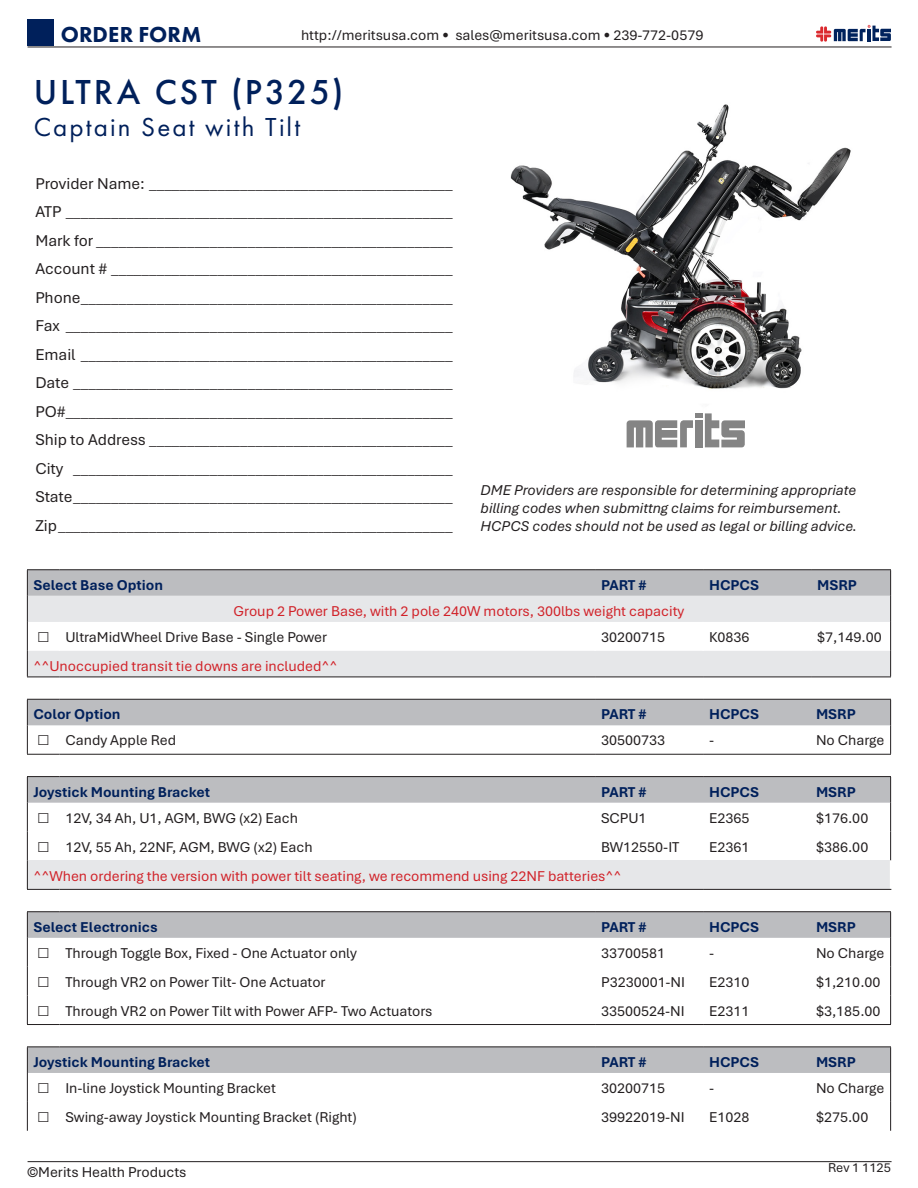
<style>
.page{position:relative;width:918px;height:1188px;background:#fff}
.page>*{position:absolute;margin:0;border:0;box-sizing:border-box;transform-origin:0 0}
.t1{font:500 36px "Futura PT";letter-spacing:.08em;color:#00205b}
.t2{font:27px "Futura PT";letter-spacing:.08em;color:#00205b}
.t3{font:800 22.5px "Futura PT";letter-spacing:.005em;color:#00205b}
.t4{font:16.5px "Aptos";color:#231f20}
.t5{font:15px "Aptos";color:#231f20}
.t6{font:15px "Aptos";color:#d1232a}
.t7{font:700 15px "Aptos";color:#00205b}
.t8{font:italic 15px/18px "Aptos";color:#231f20}
.t9{font:13.5px "Aptos";color:#231f20}
</style>
<div class="page">
<hr style="left:28px;top:47px;width:864px;height:1px;background:#231f20">
<hr style="left:28px;top:1161px;width:864px;height:1px;background:#231f20">
<svg style="left:816px;top:25px;width:75px;height:17px"></svg>
<div style="left:27px;top:19px;width:27px;height:27px;background:#00205b"></div>
<img style="left:510px;top:104px;width:341px;height:334px">
<div style="left:695px;top:420px;width:8px;height:27px;background:#848484"></div>
<svg style="left:627px;top:420px;width:66px;height:27px"></svg>
<svg style="left:705px;top:413px;width:40px;height:34px"></svg>
<div style="left:695px;top:413px;width:8px;height:5px;background:#848484"></div>
<hr style="left:27px;top:569px;width:32px;height:1px;background:#231f20">
<hr style="left:59px;top:569px;width:536px;height:1px;background:#231f20">
<hr style="left:595px;top:569px;width:108px;height:1px;background:#231f20">
<hr style="left:703px;top:569px;width:108px;height:1px;background:#231f20">
<hr style="left:811px;top:569px;width:80px;height:1px;background:#231f20">
<svg style="left:27px;top:570px;width:864px;height:107px"></svg>
<hr style="left:27px;top:677px;width:32px;height:1px;background:#231f20">
<hr style="left:59px;top:677px;width:536px;height:1px;background:#231f20">
<hr style="left:595px;top:677px;width:108px;height:1px;background:#231f20">
<hr style="left:703px;top:677px;width:108px;height:1px;background:#231f20">
<hr style="left:811px;top:677px;width:80px;height:1px;background:#231f20">
<hr style="left:27px;top:754px;width:32px;height:1px;background:#231f20">
<hr style="left:59px;top:754px;width:536px;height:1px;background:#231f20">
<hr style="left:703px;top:754px;width:107px;height:1px;background:#231f20">
<hr style="left:595px;top:754px;width:108px;height:1px;background:#231f20">
<hr style="left:810px;top:754px;width:81px;height:1px;background:#231f20">
<svg style="left:27px;top:699px;width:864px;height:55px"></svg>
<hr style="left:27px;top:776px;width:32px;height:1px;background:#231f20">
<hr style="left:59px;top:776px;width:536px;height:1px;background:#231f20">
<hr style="left:595px;top:776px;width:108px;height:1px;background:#231f20">
<hr style="left:703px;top:776px;width:107px;height:1px;background:#231f20">
<hr style="left:810px;top:776px;width:81px;height:1px;background:#231f20">
<svg style="left:27px;top:777px;width:864px;height:112px"></svg>
<hr style="left:27px;top:889px;width:32px;height:1px;background:#231f20">
<hr style="left:59px;top:889px;width:536px;height:1px;background:#231f20">
<hr style="left:595px;top:889px;width:108px;height:1px;background:#231f20">
<hr style="left:703px;top:889px;width:107px;height:1px;background:#231f20">
<hr style="left:810px;top:889px;width:81px;height:1px;background:#231f20">
<hr style="left:27px;top:911px;width:32px;height:1px;background:#231f20">
<hr style="left:59px;top:911px;width:536px;height:1px;background:#231f20">
<hr style="left:595px;top:911px;width:108px;height:1px;background:#231f20">
<hr style="left:703px;top:911px;width:107px;height:1px;background:#231f20">
<hr style="left:810px;top:911px;width:81px;height:1px;background:#231f20">
<svg style="left:27px;top:912px;width:864px;height:112px"></svg>
<hr style="left:27px;top:1024px;width:32px;height:1px;background:#231f20">
<hr style="left:59px;top:1024px;width:536px;height:1px;background:#231f20">
<hr style="left:595px;top:1024px;width:108px;height:1px;background:#231f20">
<hr style="left:703px;top:1024px;width:107px;height:1px;background:#231f20">
<hr style="left:810px;top:1024px;width:81px;height:1px;background:#231f20">
<hr style="left:27px;top:1046px;width:32px;height:1px;background:#231f20">
<hr style="left:59px;top:1046px;width:536px;height:1px;background:#231f20">
<hr style="left:595px;top:1046px;width:108px;height:1px;background:#231f20">
<hr style="left:703px;top:1046px;width:107px;height:1px;background:#231f20">
<hr style="left:810px;top:1046px;width:81px;height:1px;background:#231f20">
<svg style="left:27px;top:1047px;width:864px;height:84px"></svg>
<h3 class="t3" style="left:61px;top:20px;width:142px">ORDER FORM</h3>
<p class="t1" style="left:34px;top:70px;width:311px">ULTRA CST (P325)</p>
<p class="t2" style="left:34px;top:111px;width:268px">Captain Seat with Tilt</p>
<p class="t4" style="left:35px;top:172px;width:419px">Provider Name: ________________________________________</p>
<p class="t4" style="left:35px;top:200px;width:419px">ATP ___________________________________________________</p>
<p class="t4" style="left:35px;top:229px;width:419px">Mark for _______________________________________________</p>
<p class="t4" style="left:35px;top:257px;width:419px">Account # _____________________________________________</p>
<p class="t4" style="left:35px;top:286px;width:419px">Phone_________________________________________________</p>
<p class="t4" style="left:35px;top:314px;width:419px">Fax ___________________________________________________</p>
<p class="t4" style="left:35px;top:343px;width:419px">Email _________________________________________________</p>
<p class="t4" style="left:35px;top:371px;width:419px">Date __________________________________________________</p>
<p class="t4" style="left:35px;top:400px;width:419px">PO#___________________________________________________</p>
<p class="t4" style="left:35px;top:428px;width:419px">Ship to Address ________________________________________</p>
<p class="t4" style="left:35px;top:457px;width:419px">City __________________________________________________</p>
<p class="t4" style="left:35px;top:485px;width:419px">State__________________________________________________</p>
<p class="t4" style="left:35px;top:514px;width:419px">Zip____________________________________________________</p>
<p class="t5" style="left:301px;top:24px;width:404px">http://meritsusa.com • sales@meritsusa.com • 239-772-0579</p>
<p class="t8" style="left:481px;top:481px;width:377px">DME Providers are responsible for determining appropriate billing codes when submittng claims for reimbursement.</p>
<p class="t8" style="left:481px;top:517px;width:378px">HCPCS codes should not be used as legal or billing advice.</p>
<p class="t7" style="left:33px;top:575px;width:131px">Select Base Option</p>
<p class="t7" style="left:601px;top:575px;width:47px">PART #</p>
<p class="t7" style="left:709px;top:575px;width:52px">HCPCS</p>
<p class="t7" style="left:817px;top:575px;width:41px">MSRP</p>
<p class="t6" style="left:234px;top:601px;width:452px">Group 2 Power Base, with 2 pole 240W motors, 300lbs weight capacity</p>
<p class="t5" style="left:38px;top:627px;width:13px">□</p>
<p class="t5" style="left:65px;top:627px;width:263px">UltraMidWheel Drive Base - Single Power</p>
<p class="t5" style="left:601px;top:627px;width:66px">30200715</p>
<p class="t5" style="left:709px;top:627px;width:42px">K0836</p>
<p class="t5" style="left:817px;top:627px;width:66px">$7,149.00</p>
<p class="t6" style="left:33px;top:656px;width:306px">^^Unoccupied transit tie downs are included^^</p>
<p class="t7" style="left:33px;top:704px;width:89px">Color Option</p>
<p class="t7" style="left:601px;top:704px;width:47px">PART #</p>
<p class="t7" style="left:709px;top:704px;width:52px">HCPCS</p>
<p class="t7" style="left:816px;top:704px;width:41px">MSRP</p>
<p class="t5" style="left:38px;top:730px;width:13px">□</p>
<p class="t5" style="left:65px;top:730px;width:112px">Candy Apple Red</p>
<p class="t5" style="left:601px;top:730px;width:66px">30500733</p>
<p class="t5" style="left:709px;top:730px;width:7px">-</p>
<p class="t5" style="left:816px;top:730px;width:70px">No Charge</p>
<p class="t7" style="left:33px;top:782px;width:178px">Joystick Mounting Bracket</p>
<p class="t7" style="left:601px;top:782px;width:47px">PART #</p>
<p class="t7" style="left:709px;top:782px;width:52px">HCPCS</p>
<p class="t7" style="left:816px;top:782px;width:41px">MSRP</p>
<p class="t5" style="left:38px;top:808px;width:13px">□</p>
<p class="t5" style="left:65px;top:808px;width:234px">12V, 34 Ah, U1, AGM, BWG (x2) Each</p>
<p class="t5" style="left:601px;top:808px;width:47px">SCPU1</p>
<p class="t5" style="left:709px;top:808px;width:42px">E2365</p>
<p class="t5" style="left:816px;top:808px;width:54px">$176.00</p>
<p class="t5" style="left:38px;top:837px;width:13px">□</p>
<p class="t5" style="left:65px;top:837px;width:249px">12V, 55 Ah, 22NF, AGM, BWG (x2) Each</p>
<p class="t5" style="left:601px;top:837px;width:80px">BW12550-IT</p>
<p class="t5" style="left:709px;top:837px;width:42px">E2361</p>
<p class="t5" style="left:816px;top:837px;width:54px">$386.00</p>
<p class="t6" style="left:33px;top:865px;width:590px">^^When ordering the version with power tilt seating, we recommend using 22NF batteries^^</p>
<p class="t7" style="left:33px;top:917px;width:126px">Select Electronics</p>
<p class="t7" style="left:601px;top:917px;width:47px">PART #</p>
<p class="t7" style="left:709px;top:917px;width:52px">HCPCS</p>
<p class="t7" style="left:816px;top:917px;width:41px">MSRP</p>
<p class="t5" style="left:38px;top:943px;width:13px">□</p>
<p class="t5" style="left:65px;top:943px;width:293px">Through Toggle Box, Fixed - One Actuator only</p>
<p class="t5" style="left:601px;top:943px;width:66px">33700581</p>
<p class="t5" style="left:709px;top:943px;width:7px">-</p>
<p class="t5" style="left:816px;top:943px;width:70px">No Charge</p>
<p class="t5" style="left:38px;top:972px;width:13px">□</p>
<p class="t5" style="left:65px;top:972px;width:262px">Through VR2 on Power Tilt- One Actuator</p>
<p class="t5" style="left:601px;top:972px;width:85px">P3230001-NI</p>
<p class="t5" style="left:709px;top:972px;width:42px">E2310</p>
<p class="t5" style="left:816px;top:972px;width:66px">$1,210.00</p>
<p class="t5" style="left:38px;top:1001px;width:13px">□</p>
<p class="t5" style="left:65px;top:1001px;width:369px">Through VR2 on Power Tilt with Power AFP- Two Actuators</p>
<p class="t5" style="left:601px;top:1001px;width:85px">33500524-NI</p>
<p class="t5" style="left:709px;top:1001px;width:42px">E2311</p>
<p class="t5" style="left:816px;top:1001px;width:66px">$3,185.00</p>
<p class="t7" style="left:33px;top:1052px;width:178px">Joystick Mounting Bracket</p>
<p class="t7" style="left:601px;top:1052px;width:47px">PART #</p>
<p class="t7" style="left:709px;top:1052px;width:52px">HCPCS</p>
<p class="t7" style="left:816px;top:1052px;width:41px">MSRP</p>
<p class="t5" style="left:38px;top:1078px;width:13px">□</p>
<p class="t5" style="left:65px;top:1078px;width:212px">In-line Joystick Mounting Bracket</p>
<p class="t5" style="left:601px;top:1078px;width:66px">30200715</p>
<p class="t5" style="left:709px;top:1078px;width:7px">-</p>
<p class="t5" style="left:816px;top:1078px;width:70px">No Charge</p>
<p class="t5" style="left:38px;top:1107px;width:13px">□</p>
<p class="t5" style="left:65px;top:1107px;width:293px">Swing-away Joystick Mounting Bracket (Right)</p>
<p class="t5" style="left:601px;top:1107px;width:85px">39922019-NI</p>
<p class="t5" style="left:709px;top:1107px;width:42px">E1028</p>
<p class="t5" style="left:816px;top:1107px;width:54px">$275.00</p>
<p class="t5" style="left:27px;top:1161px;width:161px">©Merits Health Products</p>
<p class="t9" style="left:828px;top:1159px;width:64px">Rev 1 1125</p>
</div>
